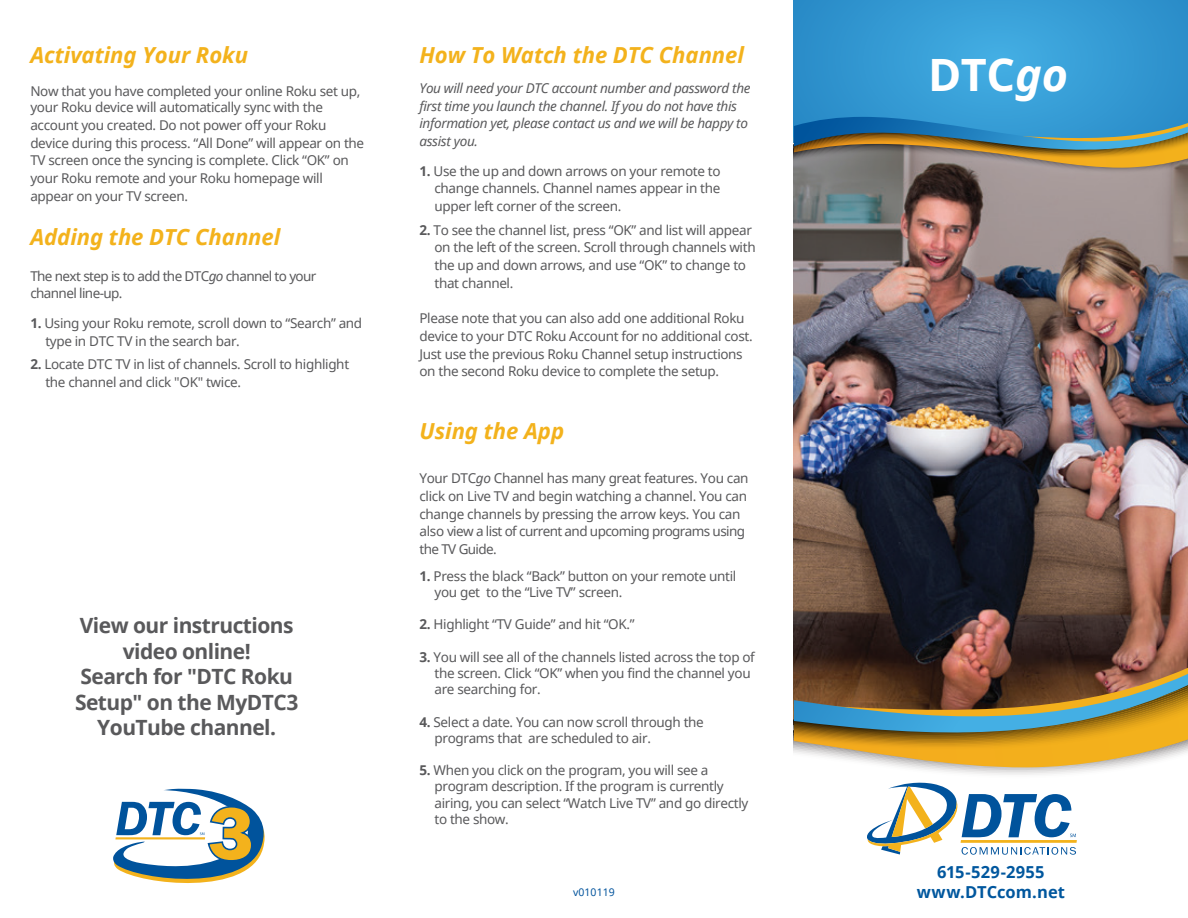
<style>
.page{position:relative;width:1188px;height:918px;background:#fff}
.page>*{position:absolute;margin:0;border:0;box-sizing:border-box;transform-origin:0 0}
.t1{font:700 44.55px "Noto Sans";color:#fff}
.t2{font:italic 700 22.05px "Noto Sans";color:#f3b21c}
.t3{font:700 21px/25.5px "Noto Sans";letter-spacing:-.025em;color:#59595b;text-align:center}
.t4{font:700 16.5px "Noto Sans";letter-spacing:.005em;color:#00579e}
.t5{font:13.5px/17.7px "Noto Sans";letter-spacing:-.025em;color:#59595b}
.t6{font:italic 13.5px/17.7px "Noto Sans";letter-spacing:-.025em;color:#59595b}
.t7{font:13.5px/17.7px "Noto Sans";letter-spacing:-.045em;color:#59595b}
.t8{font:10.5px "Noto Sans";color:#00539c}
.s1{font-style:italic}
.s2{font-weight:700}
</style>
<div class="page">
<svg style="left:113px;top:788px;width:152px;height:95px"></svg>
<img style="left:794px;top:184px;width:394px;height:467px">
<svg style="left:794px;top:0;width:394px;height:108px;background:#359bd4"></svg>
<svg style="left:794px;top:108px;width:394px;height:76px;background:#6b8588"></svg>
<svg style="left:794px;top:668px;width:394px;height:187px"></svg>
<h2 class="t2" style="left:30px;top:39px;width:219px">Activating Your Roku</h2>
<p class="t5" style="left:30px;top:82px;width:332px;line-height:16.2px">Now that you have completed your online Roku set up, your Roku device will automatically sync with the</p>
<p class="t5" style="left:30px;top:116px;width:335px">account you created. Do not power off your Roku device during this process. “All Done” will appear on the TV screen once the syncing is complete. Click “OK” on your Roku remote and your Roku homepage will appear on your TV screen.</p>
<h2 class="t2" style="left:30px;top:221px;width:252px">Adding the DTC Channel</h2>
<p class="t7" style="left:30px;top:266px;width:288px">The next step is to add the DTC<span class="s1">go</span> channel to your channel line-up.</p>
<p class="t5" style="left:45px;top:314px;width:318px;text-indent:-15px"><span class="s2">1.</span> Using your Roku remote, scroll down to “Search” and type in DTC TV in the search bar.</p>
<p class="t5" style="left:45px;top:355px;width:305px;text-indent:-15px"><span class="s2">2.</span> Locate DTC TV in list of channels. Scroll to highlight the channel and click "OK" twice.</p>
<h3 class="t3" style="left:75px;top:613px;width:225px">View our instructions video online!<br>Search for "DTC Roku<br>Setup" on the MyDTC3<br>YouTube channel.</h3>
<h2 class="t2" style="left:419px;top:39px;width:326px">How To Watch the DTC Channel</h2>
<p class="t6" style="left:419px;top:79px;width:333px">You will need your DTC account number and password the first time you launch the channel. If you do not have this information yet, please contact us and we will be happy to assist you.</p>
<p class="t5" style="left:434px;top:161px;width:288px;text-align:justify;text-indent:-15px"><span class="s2">1.</span> Use the up and down arrows on your remote to change channels. Channel names appear in the upper left corner of the screen.</p>
<p class="t5" style="left:434px;top:220px;width:323px;text-indent:-15px"><span class="s2">2.</span> To see the channel list, press “OK” and list will appear on the left of the screen. Scroll through channels with the up and down arrows, and use “OK” to change to that channel.</p>
<p class="t5" style="left:419px;top:309px;width:335px">Please note that you can also add one additional Roku device to your DTC Roku Account for no additional cost.<br>Just use the previous Roku Channel setup instructions on the second Roku device to complete the setup.</p>
<h2 class="t2" style="left:419px;top:415px;width:146px">Using the App</h2>
<p class="t5" style="left:419px;top:469px;width:331px">Your DTC<span class="s1">go</span> Channel has many great features. You can click on Live TV and begin watching a channel. You can change channels by pressing the arrow keys. You can also view a list of current and upcoming programs using the TV Guide.</p>
<p class="t5" style="left:434px;top:567px;width:303px;line-height:16.2px;text-indent:-15px"><span class="s2">1.</span> Press the black “Back” button on your remote until you get to the “Live TV” screen.</p>
<p class="t5" style="left:419px;top:615px;width:217px"><span class="s2">2.</span> Highlight “TV Guide” and hit “OK.”</p>
<p class="t5" style="left:434px;top:648px;width:322px;line-height:16.2px;text-indent:-15px"><span class="s2">3.</span> You will see all of the channels listed across the top of the screen. Click “OK” when you find the channel you are searching for.</p>
<p class="t5" style="left:434px;top:713px;width:271px;line-height:16.2px;text-indent:-15px"><span class="s2">4.</span> Select a date. You can now scroll through the programs that are scheduled to air.</p>
<p class="t5" style="left:434px;top:762px;width:315px;line-height:16.2px;text-indent:-15px"><span class="s2">5.</span> When you click on the program, you will see a program description. If the program is currently airing, you can select “Watch Live TV” and go directly to the show.</p>
<h1 class="t1" style="left:928px;top:43px;width:142px">DTC<span class="s1">go</span></h1>
<p class="t4" style="left:937px;top:860px;width:109px">615-529-2955</p>
<p class="t8" style="left:573px;top:885px;width:43px">v010119</p>
<p class="t4" style="left:917px;top:880px;width:150px">www.DTCcom.net</p>
</div>
